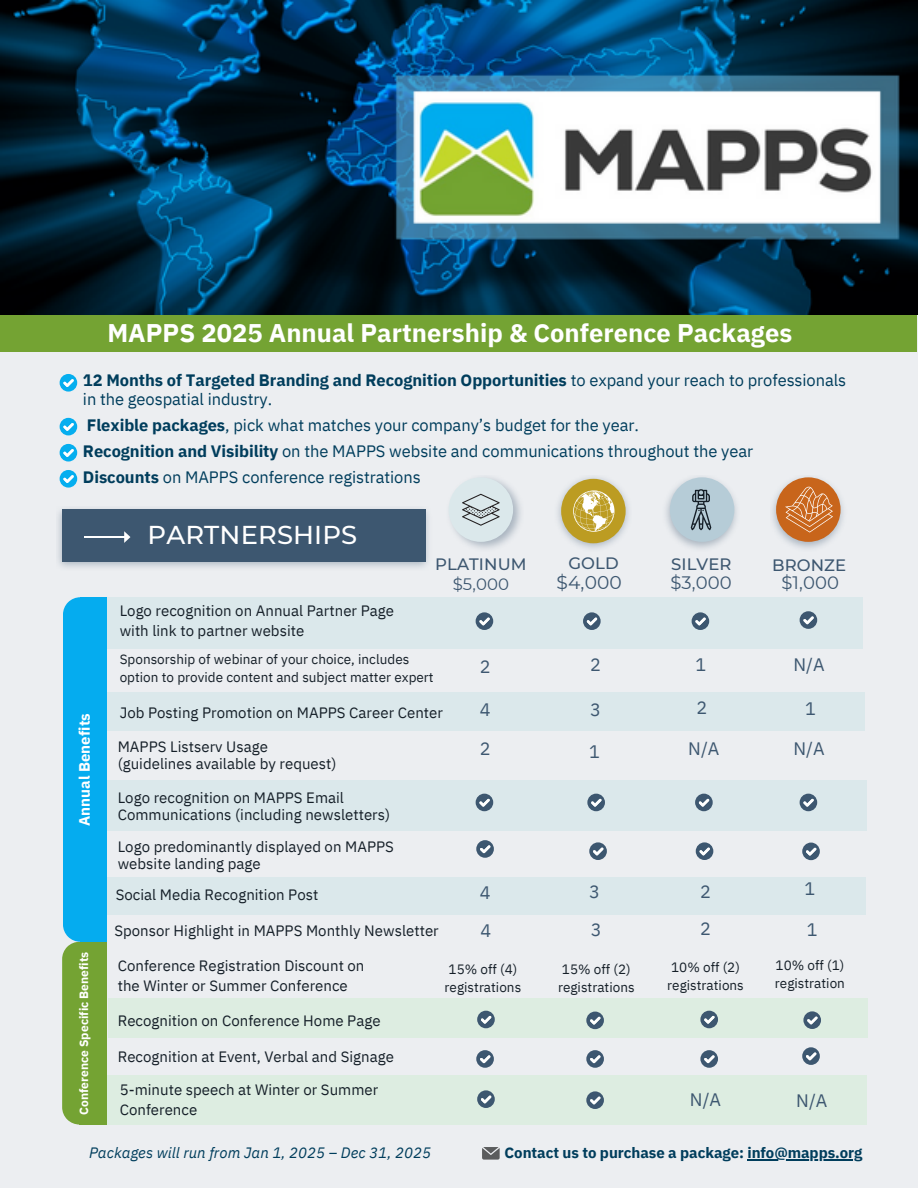
<style>
.page{position:relative;width:918px;height:1188px;background:#eceef1}
.page>*{position:absolute;margin:0;border:0;box-sizing:border-box;transform-origin:0 0}
.t1{font:500 25.8px "Montserrat";letter-spacing:.005em;color:#fff}
.t2{font:700 25.5px "IBM Plex Sans";color:#fff}
.t3{font:18.6px "Montserrat";color:#3d5770}
.t4{font:18px "IBM Plex Sans";color:#3d5770}
.t5{font:18px "Montserrat";letter-spacing:.005em;color:#3d5770}
.t6{font:16.5px/19.2px "IBM Plex Sans";letter-spacing:-.005em;color:#003d5c}
.t7{font:500 16.5px "Montserrat";letter-spacing:.005em;color:#3d5770}
.t8{font:16.5px "Montserrat";color:#3d5770}
.t9{font:15px/20.2px "IBM Plex Sans";color:#151f28}
.t10{font:700 15px "IBM Plex Sans";letter-spacing:-.005em;color:#003d5c}
.t11{font:italic 15px "IBM Plex Sans";color:#003d5c}
.t12{font:700 15px "IBM Plex Sans";color:#fff}
.t13{font:13.5px/18px "IBM Plex Sans";color:#151f28}
.t14{font:700 12px "IBM Plex Sans";color:#fff}
.s1{font-weight:700}
</style>
<div class="page">
<div style="left:103px;top:597px;width:760px;height:52px;background:#dbe8eb"></div>
<img style="left:0;top:0;width:918px;height:315px">
<img style="left:448px;top:477px;width:73px;height:72px">
<div style="left:449px;top:477px;width:64px;height:65px;background:#dbe8eb;border-radius:50%"></div>
<img style="left:557px;top:477px;width:72px;height:72px">
<div style="left:561px;top:479px;width:65px;height:64px;background:#bc9c22;border-radius:50%"></div>
<img style="left:665px;top:477px;width:72px;height:72px">
<div style="left:670px;top:477px;width:64px;height:65px;background:#b6ccd7;border-radius:50%"></div>
<img style="left:772px;top:477px;width:72px;height:72px">
<div style="left:776px;top:477px;width:65px;height:65px;background:#c8651b;border-radius:50%"></div>
<img style="left:58px;top:508px;width:371px;height:60px">
<div style="left:0;top:315px;width:917px;height:37px;background:#74a333"></div>
<div style="left:63px;top:510px;width:363px;height:51px;background:#3d5770"></div>
<hr style="left:84px;top:536px;width:41px;height:2px;background:#fff">
<svg style="left:124px;top:531px;width:6px;height:12px"></svg>
<svg style="left:60px;top:374px;width:17px;height:18px"></svg>
<svg style="left:60px;top:418px;width:17px;height:17px"></svg>
<svg style="left:60px;top:444px;width:17px;height:18px"></svg>
<svg style="left:60px;top:470px;width:17px;height:18px"></svg>
<div style="left:107px;top:781px;width:760px;height:50px;background:#dbe8eb"></div>
<svg style="left:476px;top:794px;width:17px;height:17px"></svg>
<svg style="left:476px;top:840px;width:18px;height:18px"></svg>
<div style="left:106px;top:877px;width:760px;height:38px;background:#dbe8eb"></div>
<svg style="left:587px;top:794px;width:18px;height:17px"></svg>
<svg style="left:589px;top:842px;width:18px;height:18px"></svg>
<svg style="left:695px;top:794px;width:18px;height:17px"></svg>
<svg style="left:696px;top:842px;width:17px;height:18px"></svg>
<svg style="left:800px;top:794px;width:17px;height:17px"></svg>
<svg style="left:802px;top:843px;width:18px;height:17px"></svg>
<div style="left:109px;top:998px;width:759px;height:40px;background:#ddede1"></div>
<div style="left:107px;top:1075px;width:760px;height:50px;background:#ddede1"></div>
<svg style="left:477px;top:1011px;width:18px;height:17px"></svg>
<svg style="left:586px;top:1012px;width:18px;height:17px"></svg>
<svg style="left:700px;top:1011px;width:18px;height:17px"></svg>
<svg style="left:803px;top:1011px;width:18px;height:18px"></svg>
<svg style="left:476px;top:1050px;width:18px;height:18px"></svg>
<svg style="left:586px;top:1050px;width:18px;height:18px"></svg>
<svg style="left:700px;top:1050px;width:18px;height:18px"></svg>
<svg style="left:802px;top:1047px;width:18px;height:18px"></svg>
<svg style="left:482px;top:1147px;width:18px;height:12px"></svg>
<svg style="left:458px;top:485px;width:46px;height:41px"></svg>
<svg style="left:573px;top:490px;width:42px;height:42px"></svg>
<svg style="left:785px;top:487px;width:48px;height:46px"></svg>
<svg style="left:690px;top:489px;width:22px;height:42px"></svg>
<svg style="left:476px;top:612px;width:17px;height:18px"></svg>
<svg style="left:583px;top:612px;width:18px;height:18px"></svg>
<svg style="left:692px;top:612px;width:17px;height:18px"></svg>
<svg style="left:800px;top:611px;width:17px;height:18px"></svg>
<div style="left:105px;top:692px;width:760px;height:39px;background:#dbe8eb"></div>
<div style="left:80px;top:597px;width:27px;height:345px;background:#05acef"></div>
<hr style="left:747px;top:1159px;width:115px;height:1px;background:#003d5c">
<svg style="left:62px;top:597px;width:36px;height:528px"></svg>
<div style="left:79px;top:942px;width:28px;height:182px;background:#74a333"></div>
<svg style="left:477px;top:1090px;width:18px;height:18px"></svg>
<svg style="left:586px;top:1091px;width:18px;height:18px"></svg>
<h5 class="t2" style="left:107px;top:316px;width:686px">MAPPS 2025 Annual Partnership &amp; Conference Packages</h5>
<p class="t6" style="left:83px;top:371px;width:765px"><span class="s1">12 Months of Targeted Branding and Recognition Opportunities</span> to expand your reach to professionals in the geospatial industry.</p>
<p class="t6" style="left:87px;top:416px;width:554px"><span class="s1">Flexible packages</span>, pick what matches your company’s budget for the year.</p>
<p class="t6" style="left:83px;top:441px;width:672px"><span class="s1">Recognition and Visibility</span> on the MAPPS website and communications throughout the year</p>
<p class="t6" style="left:83px;top:467px;width:339px"><span class="s1">Discounts</span> on MAPPS conference registrations</p>
<p class="t12" style="left:75px;top:826px;width:114px;rotate:-90deg">Annual Benefits</p>
<p class="t14" style="left:76px;top:1115px;width:164px;rotate:-90deg">Conference Specific Benefits</p>
<h5 class="t1" style="left:148px;top:519px;width:211px">PARTNERSHIPS</h5>
<p class="t9" style="left:120px;top:600px;width:276px">Logo recognition on Annual Partner Page</p>
<h5 class="t9" style="left:120px;top:621px;width:186px">with link to partner website</h5>
<p class="t7" style="left:435px;top:554px;width:93px">PLATINUM</p>
<p class="t7" style="left:568px;top:553px;width:52px">GOLD</p>
<p class="t7" style="left:671px;top:554px;width:62px">SILVER</p>
<p class="t7" style="left:772px;top:555px;width:76px">BRONZE</p>
<p class="t8" style="left:453px;top:574px;width:58px">$5,000</p>
<p class="t3" style="left:557px;top:571px;width:67px">$4,000</p>
<p class="t5" style="left:670px;top:572px;width:63px">$3,000</p>
<h1 class="t5" style="left:781px;top:572px;width:59px">$1,000</h1>
<h4 class="t13" style="left:120px;top:650px;width:315px">Sponsorship of webinar of your choice, includes option to provide content and subject matter expert</h4>
<h4 class="t9" style="left:120px;top:702px;width:325px">Job Posting Promotion on MAPPS Career Center</h4>
<h4 class="t9" style="left:118px;top:736px;width:152px">MAPPS Listserv Usage</h4>
<p class="t9" style="left:118px;top:753px;width:220px">(guidelines available by request)</p>
<h6 class="t9" style="left:118px;top:787px;width:228px">Logo recognition on MAPPS Email</h6>
<p class="t9" style="left:118px;top:804px;width:274px">Communications (including newsletters)</p>
<p class="t9" style="left:118px;top:836px;width:278px">Logo predominantly displayed on MAPPS</p>
<p class="t9" style="left:118px;top:853px;width:144px">website landing page</p>
<h5 class="t9" style="left:116px;top:884px;width:204px">Social Media Recognition Post</h5>
<p class="t4" style="left:480px;top:655px;width:12px">2</p>
<p class="t4" style="left:480px;top:697px;width:12px">4</p>
<p class="t4" style="left:590px;top:652px;width:12px">2</p>
<p class="t4" style="left:590px;top:698px;width:12px">3</p>
<h3 class="t4" style="left:696px;top:652px;width:12px">1</h3>
<p class="t4" style="left:696px;top:696px;width:12px">2</p>
<p class="t4" style="left:793px;top:652px;width:33px">N/A</p>
<p class="t4" style="left:805px;top:696px;width:12px">1</p>
<p class="t4" style="left:480px;top:737px;width:12px">2</p>
<p class="t4" style="left:589px;top:739px;width:12px">1</p>
<p class="t4" style="left:688px;top:737px;width:33px">N/A</p>
<p class="t4" style="left:793px;top:737px;width:33px">N/A</p>
<p class="t4" style="left:480px;top:881px;width:12px">4</p>
<p class="t4" style="left:589px;top:880px;width:12px">3</p>
<p class="t4" style="left:700px;top:880px;width:12px">2</p>
<p class="t4" style="left:805px;top:876px;width:12px">1</p>
<p class="t9" style="left:114px;top:920px;width:326px">Sponsor Highlight in MAPPS Monthly Newsletter</p>
<p class="t4" style="left:481px;top:919px;width:12px">4</p>
<p class="t4" style="left:591px;top:917px;width:12px">3</p>
<p class="t4" style="left:700px;top:917px;width:12px">2</p>
<p class="t4" style="left:807px;top:918px;width:12px">1</p>
<p class="t9" style="left:118px;top:955px;width:248px">Conference Registration Discount on the Winter or Summer Conference</p>
<p class="t13" style="left:445px;top:960px;width:78px">15% off (4) registrations</p>
<p class="t13" style="left:558px;top:960px;width:78px">15% off (2) registrations</p>
<p class="t13" style="left:667px;top:958px;width:78px">10% off (2) registrations</p>
<h3 class="t13" style="left:775px;top:956px;width:71px">10% off (1) registration</h3>
<h3 class="t9" style="left:118px;top:1010px;width:264px">Recognition on Conference Home Page</h3>
<p class="t9" style="left:118px;top:1046px;width:278px">Recognition at Event, Verbal and Signage</p>
<p class="t9" style="left:120px;top:1079px;width:260px">5-minute speech at Winter or Summer<br>Conference</p>
<p class="t4" style="left:690px;top:1088px;width:33px">N/A</p>
<p class="t4" style="left:796px;top:1089px;width:33px">N/A</p>
<p class="t11" style="left:89px;top:1143px;width:343px">Packages will run from Jan 1, 2025 – Dec 31, 2025</p>
<p class="t10" style="left:505px;top:1143px;width:359px">Contact us to purchase a package: info@mapps.org</p>
</div>
